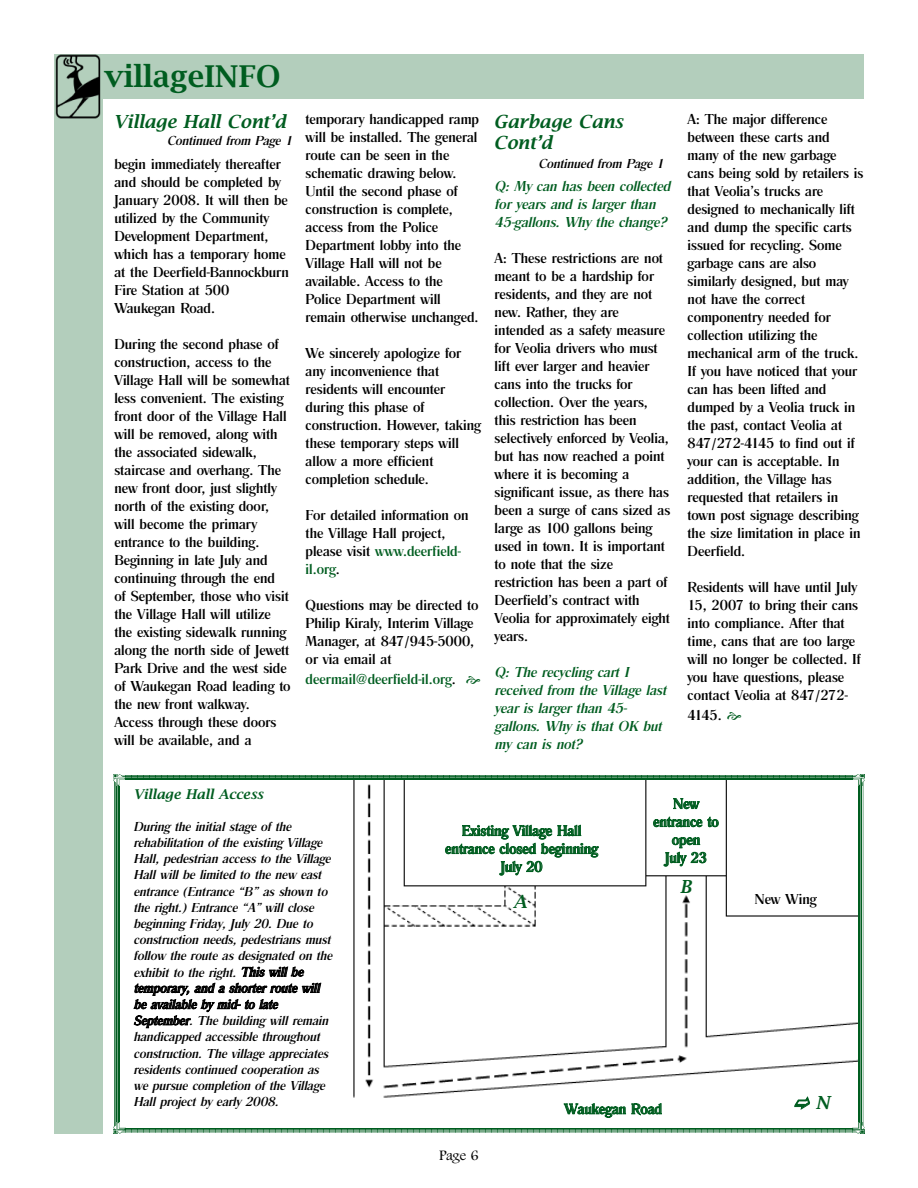
<style>
.page{position:relative;width:918px;height:1188px;background:#fff}
.page>*{position:absolute;margin:0;border:0;box-sizing:border-box;transform-origin:0 0}
.t1{font:600 30px "Lucida Bright";color:#005d20}
.t2{font:italic 600 18px/21.6px "Lucida Bright";color:#005d20}
.t3{font:500 15px/18px "Romana T";color:#000}
.t4{font:italic 500 15px/18px "Romana T";color:#005d20}
.t5{font:500 15px/18px "Romana T";color:#005d20;text-align:center}
.t6{font:15px "Footlight MT Light";color:#000}
.t7{font:italic 500 13.5px/16.2px "Romana T";color:#000}
.t8{font:italic 600 13.5px "Lucida Bright";color:#005d20}
.s1{color:#005d20}
.s2{color:#000}
</style>
<div class="page">
<div style="left:54px;top:54px;width:810px;height:45px;background:#b3cebc"></div>
<div style="left:54px;top:112px;width:49px;height:1022px;background:#b3cebc"></div>
<img style="left:54px;top:54px;width:49px;height:65px">
<svg style="left:113px;top:774px;width:751px;height:360px"></svg>
<h1 class="t1" style="left:104px;top:59px;width:178px">villageINFO</h1>
<p class="t2" style="left:114px;top:111px;width:174px">Village Hall Cont’d</p>
<p class="t7" style="left:167px;top:132px;width:129px">Continued from Page 1</p>
<p class="t3" style="left:114px;top:155px;width:176px">begin immediately thereafter and should be completed by<br>January 2008. It will then be utilized by the Community<br>Development Department, which has a temporary home at the Deerfield-Bannockburn<br>Fire Station at 500<br>Waukegan Road.</p>
<p class="t3" style="left:114px;top:335px;width:178px">During the second phase of construction, access to the<br>Village Hall will be somewhat less convenient. The existing front door of the Village Hall will be removed, along with the associated sidewalk, staircase and overhang. The new front door, just slightly north of the existing door, will become the primary entrance to the building.<br>Beginning in late July and continuing through the end<br>of September, those who visit the Village Hall will utilize the existing sidewalk running along the north side of Jewett<br>Park Drive and the west side of Waukegan Road leading to the new front walkway.<br>Access through these doors will be available, and a</p>
<p class="t3" style="left:306px;top:110px;width:175px">temporary handicapped ramp will be installed. The general route can be seen in the schematic drawing below.<br>Until the second phase of construction is complete, access from the Police<br>Department lobby into the<br>Village Hall will not be available. Access to the<br>Police Department will remain otherwise unchanged.</p>
<p class="t3" style="left:306px;top:344px;width:177px">We sincerely apologize for any inconvenience that residents will encounter during this phase of construction. However, taking these temporary steps will allow a more efficient completion schedule.</p>
<p class="t3" style="left:306px;top:506px;width:164px">For detailed information on the Village Hall project, please visit <span class="s1">www.deerfield&shy;il.org</span>.</p>
<p class="t3" style="left:306px;top:596px;width:174px">Questions may be directed to<br>Philip Kiraly, Interim Village<br>Manager, at 847/945-5000, or via email at</p>
<p class="t5" style="left:306px;top:669px;width:152px">deermail@deerfield-il.org<span class="s2">.</span></p>
<p class="t2" style="left:494px;top:111px;width:131px">Garbage Cans<br>Cont’d</p>
<p class="t7" style="left:539px;top:155px;width:129px">Continued from Page 1</p>
<p class="t4" style="left:495px;top:176px;width:179px">Q: My can has been collected for years and is larger than<br>45-gallons. Why the change?</p>
<p class="t3" style="left:495px;top:248px;width:177px">A: These restrictions are not meant to be a hardship for residents, and they are not new. Rather, they are intended as a safety measure for Veolia drivers who must lift ever larger and heavier cans into the trucks for collection. Over the years, this restriction has been selectively enforced by Veolia, but has now reached a point where it is becoming a significant issue, as there has been a surge of cans sized as large as 100 gallons being used in town. It is important to note that the size restriction has been a part of<br>Deerfield’s contract with<br>Veolia for approximately eight years.</p>
<p class="t4" style="left:495px;top:662px;width:175px">Q: The recycling cart I received from the Village last year is larger than 45- gallons. Why is that OK but my can is not?</p>
<p class="t3" style="left:688px;top:110px;width:177px">A: The major difference between these carts and many of the new garbage cans being sold by retailers is that Veolia’s trucks are designed to mechanically lift and dump the specific carts issued for recycling. Some garbage cans are also similarly designed, but may not have the correct componentry needed for collection utilizing the mechanical arm of the truck.<br>If you have noticed that your can has been lifted and dumped by a Veolia truck in the past, contact Veolia at<br>847/272-4145 to find out if your can is acceptable. In addition, the Village has requested that retailers in town post signage describing the size limitation in place in<br>Deerfield.</p>
<p class="t3" style="left:688px;top:578px;width:175px">Residents will have until July<br>15, 2007 to bring their cans into compliance. After that time, cans that are too large will no longer be collected. If you have questions, please contact Veolia at 847/272-</p>
<p class="t3" style="left:688px;top:705px;width:36px">4145.</p>
<p class="t8" style="left:134px;top:787px;width:131px">Village Hall Access</p>
<p class="t7" style="left:134px;top:818px;width:202px">During the initial stage of the rehabilitation of the existing Village Hall, pedestrian access to the Village Hall will be limited to the new east entrance (Entrance “B” as shown to the right.) Entrance “A” will close beginning Friday, July 20. Due to construction needs, pedestrians must follow the route as designated on the exhibit to the right. This will be temporary, and a shorter route will be available by mid- to late September. The building will remain handicapped accessible throughout construction. The village appreciates residents continued cooperation as we pursue completion of the Village Hall project by early 2008.</p>
<p class="t5" style="left:445px;top:821px;width:154px">Existing Village Hall entrance closed beginning<br>July 20</p>
<p class="t5" style="left:653px;top:794px;width:67px">New entrance to open<br>July 23</p>
<p class="t2" style="left:680px;top:876px;width:13px">B</p>
<p class="t2" style="left:513px;top:891px;width:15px">A</p>
<p class="t3" style="left:754px;top:890px;width:64px">New Wing</p>
<p class="t6" style="left:439px;top:1146px;width:41px">Page 6</p>
<p class="t5" style="left:565px;top:1100px;width:99px">Waukegan Road</p>
<p class="t2" style="left:816px;top:1092px;width:16px">N</p>
</div>
